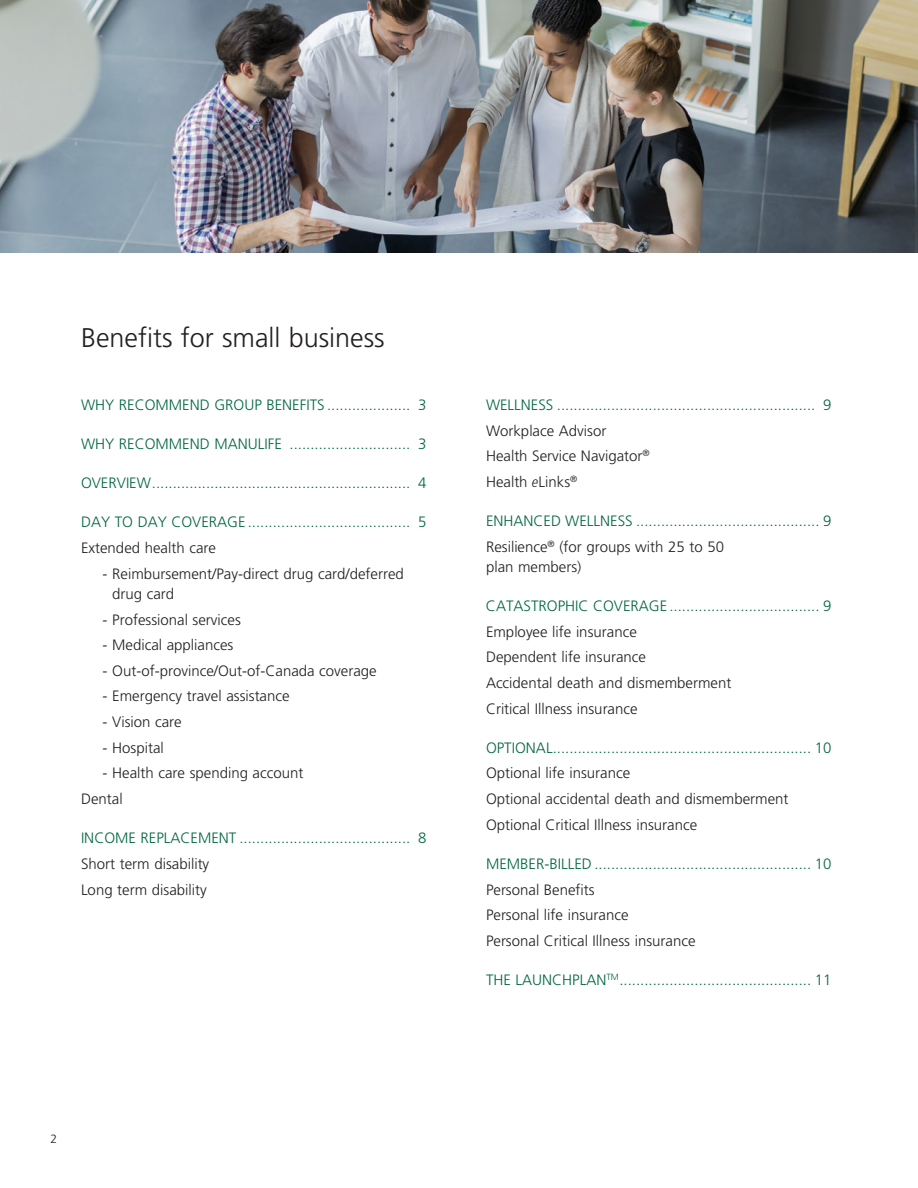
<style>
.page{position:relative;width:918px;height:1188px;background:#fff}
.page>*{position:absolute;margin:0;border:0;box-sizing:border-box;transform-origin:0 0}
.Inside___heading{font:300 27px "Frutiger";color:#231f20}
.Inside___subhead_11p{font:300 15px "Frutiger";color:#00673e}
.Inside___body_tabs{font:300 15px/20.2px "Frutiger";color:#231f20}
.t1{font:300 12px "Frutiger";color:#231f20}
.s1{font-family:"Frutiger LT Com";font-style:italic;font-stretch:condensed}
</style>
<div class="page">
<img style="left:0;top:0;width:918px;height:253px">
<p class="Inside___heading" style="left:81px;top:322px;width:305px">Benefits for small business</p>
<p class="Inside___subhead_11p" style="left:81px;top:396px;width:347px">WHY RECOMMEND GROUP BENEFITS .................... 3</p>
<p class="Inside___subhead_11p" style="left:81px;top:435px;width:347px">WHY RECOMMEND MANULIFE ............................. 3</p>
<p class="Inside___subhead_11p" style="left:81px;top:474px;width:347px">OVERVIEW.............................................................. 4</p>
<p class="Inside___subhead_11p" style="left:81px;top:514px;width:347px">DAY TO DAY COVERAGE ....................................... 5</p>
<p class="Inside___body_tabs" style="left:81px;top:538px;width:137px">Extended health care</p>
<p class="Inside___body_tabs" style="left:112px;top:563px;width:293px;text-indent:-10px">- Reimbursement/Pay-direct drug card/deferred drug card</p>
<p class="Inside___body_tabs" style="left:103px;top:609px;width:140px">- Professional services</p>
<p class="Inside___body_tabs" style="left:103px;top:635px;width:132px">- Medical appliances</p>
<p class="Inside___body_tabs" style="left:103px;top:660px;width:276px">- Out-of-province/Out-of-Canada coverage</p>
<p class="Inside___body_tabs" style="left:103px;top:686px;width:189px">- Emergency travel assistance</p>
<p class="Inside___body_tabs" style="left:103px;top:712px;width:81px">- Vision care</p>
<p class="Inside___body_tabs" style="left:103px;top:737px;width:63px">- Hospital</p>
<p class="Inside___body_tabs" style="left:103px;top:763px;width:202px">- Health care spending account</p>
<p class="Inside___body_tabs" style="left:81px;top:789px;width:43px">Dental</p>
<p class="Inside___subhead_11p" style="left:81px;top:830px;width:347px">INCOME REPLACEMENT ......................................... 8</p>
<p class="Inside___body_tabs" style="left:81px;top:854px;width:130px">Short term disability</p>
<p class="Inside___body_tabs" style="left:81px;top:879px;width:127px">Long term disability</p>
<p class="t1" style="left:51px;top:1132px;width:8px">2</p>
<p class="Inside___subhead_11p" style="left:486px;top:396px;width:347px">WELLNESS .............................................................. 9</p>
<p class="Inside___body_tabs" style="left:486px;top:420px;width:122px">Workplace Advisor</p>
<p class="Inside___body_tabs" style="left:486px;top:446px;width:165px">Health Service Navigator<sup>®</sup></p>
<p class="Inside___body_tabs" style="left:486px;top:471px;width:93px">Health <span class="s1">e</span>Links<sup>®</sup></p>
<p class="Inside___subhead_11p" style="left:486px;top:512px;width:347px">ENHANCED WELLNESS ............................................ 9</p>
<p class="Inside___body_tabs" style="left:486px;top:536px;width:240px">Resilience<sup>®</sup> (for groups with 25 to 50 plan members)</p>
<p class="Inside___subhead_11p" style="left:486px;top:597px;width:347px">CATASTROPHIC COVERAGE .................................... 9</p>
<p class="Inside___body_tabs" style="left:486px;top:621px;width:152px">Employee life insurance</p>
<p class="Inside___body_tabs" style="left:486px;top:647px;width:162px">Dependent life insurance</p>
<p class="Inside___body_tabs" style="left:486px;top:673px;width:247px">Accidental death and dismemberment</p>
<p class="Inside___body_tabs" style="left:486px;top:698px;width:153px">Critical Illness insurance</p>
<p class="Inside___subhead_11p" style="left:486px;top:739px;width:347px">OPTIONAL.............................................................. 10</p>
<p class="Inside___body_tabs" style="left:486px;top:763px;width:146px">Optional life insurance</p>
<p class="Inside___body_tabs" style="left:486px;top:789px;width:304px">Optional accidental death and dismemberment</p>
<p class="Inside___body_tabs" style="left:486px;top:814px;width:213px">Optional Critical Illness insurance</p>
<p class="Inside___subhead_11p" style="left:486px;top:855px;width:347px">MEMBER-BILLED .................................................... 10</p>
<p class="Inside___body_tabs" style="left:486px;top:879px;width:110px">Personal Benefits</p>
<p class="Inside___body_tabs" style="left:486px;top:905px;width:144px">Personal life insurance</p>
<p class="Inside___body_tabs" style="left:486px;top:930px;width:211px">Personal Critical Illness insurance</p>
<p class="Inside___subhead_11p" style="left:486px;top:971px;width:347px">THE LAUNCHPLAN<sup>TM</sup>.............................................. 11</p>
</div>
